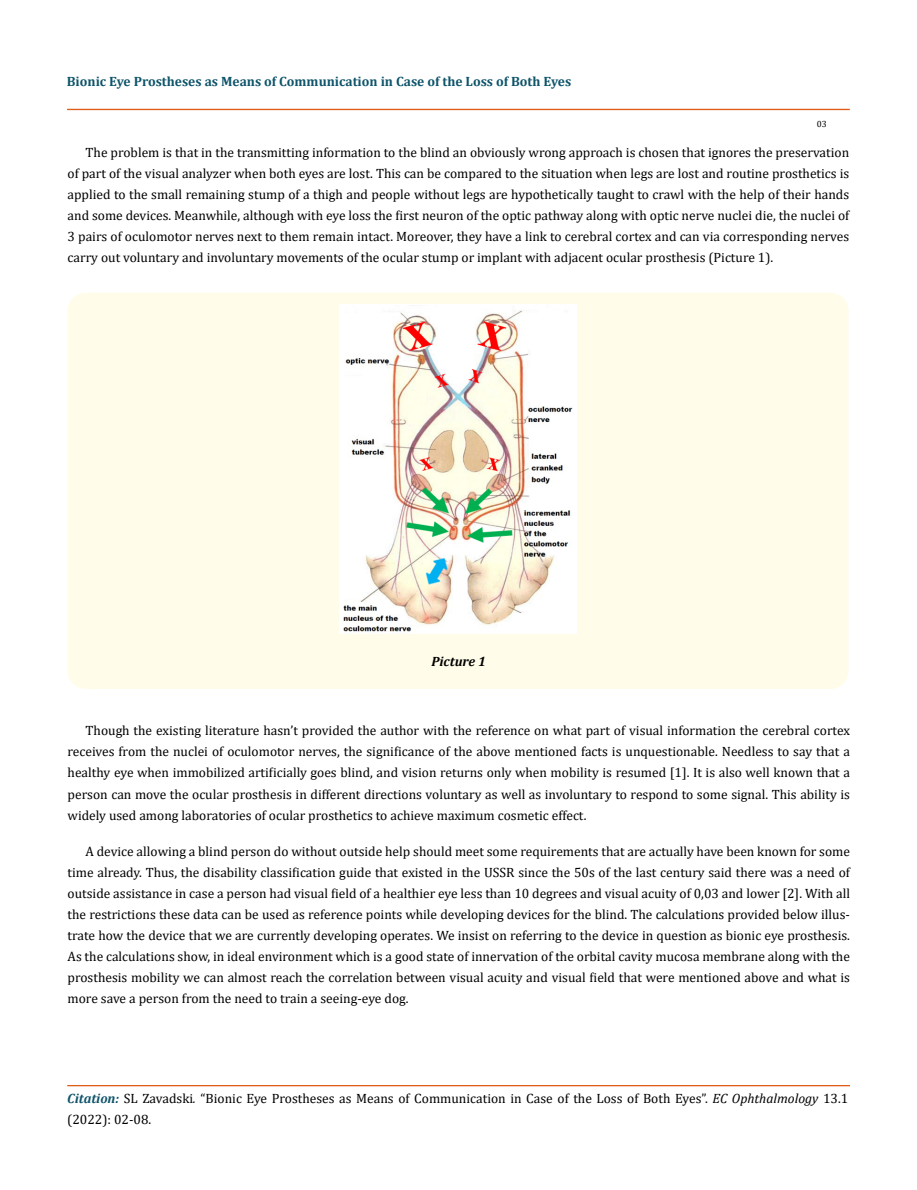
<style>
.page{position:relative;width:917px;height:1190px;background:#fff}
.page>*{position:absolute;margin:0;border:0;box-sizing:border-box;transform-origin:0 0}
.t1{font:13.5px/21px "Cambria";color:#000;text-align:justify}
.t2{font:700 13.5px "Cambria";color:#0e546a}
.t3{font:italic 700 13.5px "Cambria";color:#000}
.t4{font:9px "Cambria";color:#000}
.s1{font-weight:700;font-style:italic;color:#0e546a}
.s2{font-style:italic}
</style>
<div class="page">
<div style="left:67px;top:109px;width:782px;height:1px;border:1px solid #e05d1a"></div>
<div style="left:68px;top:1085px;width:781px;height:1px;border:1px solid #e05d1a"></div>
<div style="left:68px;top:293px;width:780px;height:396px;background:#fffde9;border-radius:18px"></div>
<img style="left:340px;top:305px;width:236px;height:328px">
<p class="t2" style="left:67px;top:72px;width:506px">Bionic Eye Prostheses as Means of Communication in Case of the Loss of Both Eyes</p>
<p class="t4" style="left:816px;top:118px;width:11px">03</p>
<p class="t1" style="left:68px;top:142px;width:783px;text-indent:18px">The problem is that in the transmitting information to the blind an obviously wrong approach is chosen that ignores the preservation of part of the visual analyzer when both eyes are lost. This can be compared to the situation when legs are lost and routine prosthetics is applied to the small remaining stump of a thigh and people without legs are hypothetically taught to crawl with the help of their hands and some devices. Meanwhile, although with eye loss the first neuron of the optic pathway along with optic nerve nuclei die, the nuclei of 3 pairs of oculomotor nerves next to them remain intact. Moreover, they have a link to cerebral cortex and can via corresponding nerves carry out voluntary and involuntary movements of the ocular stump or implant with adjacent ocular prosthesis (Picture 1).</p>
<p class="t3" style="left:431px;top:652px;width:56px">Picture 1</p>
<p class="t1" style="left:68px;top:720px;width:784px;text-indent:18px">Though the existing literature hasn’t provided the author with the reference on what part of visual information the cerebral cortex receives from the nuclei of oculomotor nerves, the significance of the above mentioned facts is unquestionable. Needless to say that a healthy eye when immobilized artificially goes blind, and vision returns only when mobility is resumed [1]. It is also well known that a person can move the ocular prosthesis in different directions voluntary as well as involuntary to respond to some signal. This ability is widely used among laboratories of ocular prosthetics to achieve maximum cosmetic effect.</p>
<p class="t1" style="left:68px;top:840px;width:784px;text-indent:18px">A device allowing a blind person do without outside help should meet some requirements that are actually have been known for some time already. Thus, the disability classification guide that existed in the USSR since the 50s of the last century said there was a need of outside assistance in case a person had visual field of a healthier eye less than 10 degrees and visual acuity of 0,03 and lower [2]. With all the restrictions these data can be used as reference points while developing devices for the blind. The calculations provided below illus&shy;trate how the device that we are currently developing operates. We insist on referring to the device in question as bionic eye prosthesis.<br>As the calculations show, in ideal environment which is a good state of innervation of the orbital cavity mucosa membrane along with the prosthesis mobility we can almost reach the correlation between visual acuity and visual field that were mentioned above and what is more save a person from the need to train a seeing-eye dog.</p>
<p class="t1" style="left:67px;top:1087px;width:782px"><span class="s1">Citation:</span> SL Zavadski<span class="s2">.</span> “Bionic Eye Prostheses as Means of Communication in Case of the Loss of Both Eyes”. <span class="s2">EC Ophthalmology</span> 13.1 (2022): 02-08.</p>
</div>
